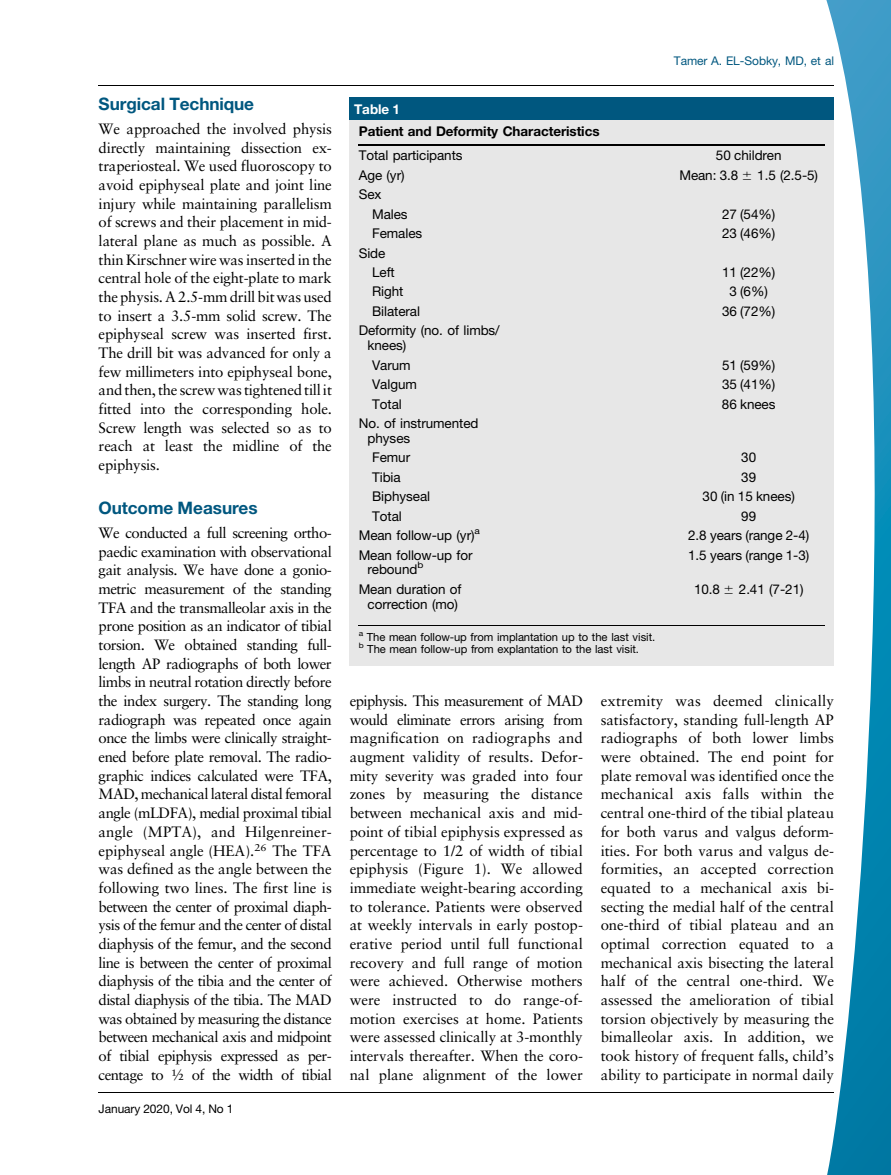
<style>
.page{position:relative;width:891px;height:1175px;background:#fff}
.page>*{position:absolute;margin:0;border:0;box-sizing:border-box;transform-origin:0 0}
.t1{font:17.25px "Adv O Td 1 f 5 cc 91.B";color:#00577f}
.t2{font:15px/18.8px "Adv O Tece 49054";color:#000;text-align:justify}
.t3{font:13.5px/19.4px "Adv OT7 fe 89 a 09";color:#000}
.t4{font:13.5px "Adv O Td 1 f 5 cc 91.B";color:#000}
.t5{font:13.5px "Adv O Td 1 f 5 cc 91.B";color:#fff}
.t6{font:12px "Adv OT7 fe 89 a 09";color:#00577f}
.t7{font:12px "Adv OT7 fe 89 a 09";color:#000}
.t8{font:11.25px/12.6px "Adv OT7 fe 89 a 09";color:#000}
.s1{font-family:"Adv PS586 B"}
.s2{font-style:inherit}
</style>
<div class="page">
<svg style="left:824px;top:0;width:67px;height:1174px"></svg>
<div style="left:350px;top:136px;width:484px;height:492px;background:#e7e7e7"></div>
<hr style="left:359px;top:144px;width:466px;height:1px;background:#000">
<hr style="left:359px;top:625px;width:466px;height:1px;background:#000">
<div style="left:350px;top:98px;width:484px;height:22px;background:#00577f"></div>
<div style="left:350px;top:120px;width:484px;height:16px;background:#e7e7e7"></div>
<div style="left:350px;top:628px;width:484px;height:12px;background:#e7e7e7"></div>
<div style="left:350px;top:640px;width:484px;height:13px;background:#e7e7e7"></div>
<div style="left:350px;top:653px;width:484px;height:13px;background:#e7e7e7"></div>
<hr style="left:99px;top:85px;width:735px;height:1px;background:#000">
<hr style="left:99px;top:1092px;width:735px;height:1px;background:#000">
<p class="t1" style="left:99px;top:98px;width:157px">Surgical Technique</p>
<p class="t2" style="left:99px;top:120px;width:235px">We approached the involved physis directly maintaining dissection ex&shy;traperiosteal. We used fluoroscopy to avoid epiphyseal plate and joint line injury while maintaining parallelism of screws and their placement in mid&shy;lateral plane as much as possible. A thin Kirschner wire was inserted in the central hole of the eight-plate to mark the physis. A 2.5-mm drill bit was used to insert a 3.5-mm solid screw. The epiphyseal screw was inserted first.<br>The drill bit was advanced for only a few millimeters into epiphyseal bone, and then, the screw was tightened till it fitted into the corresponding hole.<br>Screw length was selected so as to reach at least the midline of the epiphysis.</p>
<p class="t1" style="left:99px;top:501px;width:160px">Outcome Measures</p>
<p class="t2" style="left:99px;top:524px;width:235px">We conducted a full screening ortho&shy;paedic examination with observational gait analysis. We have done a gonio&shy;metric measurement of the standing TFA and the transmalleolar axis in the prone position as an indicator of tibial torsion. We obtained standing full&shy;length AP radiographs of both lower limbs in neutral rotation directly before the index surgery. The standing long radiograph was repeated once again once the limbs were clinically straight&shy;ened before plate removal. The radio&shy;graphic indices calculated were TFA, MAD, mechanical lateral distal femoral angle (mLDFA), medial proximal tibial angle (MPTA), and Hilgenreiner&shy;epiphyseal angle (HEA).<sup>26</sup> The TFA was defined as the angle between the following two lines. The first line is between the center of proximal diaph&shy;ysis of the femur and the center of distal diaphysis of the femur, and the second line is between the center of proximal diaphysis of the tibia and the center of distal diaphysis of the tibia. The MAD was obtained by measuring the distance between mechanical axis and midpoint of tibial epiphysis expressed as per&shy;centage to ½ of the width of tibial</p>
<p class="t7" style="left:99px;top:1104px;width:136px">January 2020, Vol 4, No 1</p>
<p class="t6" style="left:674px;top:57px;width:162px">Tamer A. EL-Sobky, MD, et al</p>
<p class="t5" style="left:354px;top:104px;width:47px">Table 1</p>
<p class="t4" style="left:359px;top:127px;width:242px">Patient and Deformity Characteristics</p>
<p class="t3" style="left:359px;top:147px;width:105px">Total participants</p>
<p class="t3" style="left:716px;top:147px;width:67px">50 children</p>
<p class="t3" style="left:359px;top:167px;width:47px">Age (yr)</p>
<p class="t3" style="left:679px;top:167px;width:140px">Mean: 3.8 <span class="s1">6</span> 1.5 (2.5-5)</p>
<p class="t3" style="left:372px;top:186px;width:37px;text-indent:-13px">Sex<br>Males</p>
<p class="t3" style="left:722px;top:205px;width:55px">27 (54%)</p>
<p class="t3" style="left:372px;top:225px;width:52px">Females</p>
<p class="t3" style="left:722px;top:225px;width:55px">23 (46%)</p>
<p class="t3" style="left:372px;top:244px;width:24px;text-indent:-13px">Side<br>Left</p>
<p class="t3" style="left:722px;top:264px;width:55px">11 (22%)</p>
<p class="t3" style="left:372px;top:283px;width:33px">Right</p>
<p class="t3" style="left:729px;top:283px;width:40px">3 (6%)</p>
<p class="t3" style="left:372px;top:303px;width:49px">Bilateral</p>
<p class="t3" style="left:722px;top:303px;width:55px">36 (72%)</p>
<p class="t3" style="left:368px;top:324px;width:133px;line-height:14.9px;text-indent:-9px">Deformity (no. of limbs/ knees)</p>
<p class="t3" style="left:372px;top:356px;width:40px">Varum</p>
<p class="t3" style="left:722px;top:356px;width:55px">51 (59%)</p>
<p class="t3" style="left:372px;top:376px;width:46px">Valgum</p>
<p class="t3" style="left:722px;top:376px;width:55px">35 (41%)</p>
<p class="t3" style="left:372px;top:395px;width:31px">Total</p>
<p class="t3" style="left:722px;top:395px;width:55px">86 knees</p>
<p class="t3" style="left:368px;top:417px;width:112px;line-height:15px;text-indent:-9px">No. of instrumented physes</p>
<p class="t3" style="left:372px;top:449px;width:39px">Femur</p>
<p class="t3" style="left:741px;top:449px;width:16px">30</p>
<p class="t3" style="left:372px;top:468px;width:30px">Tibia</p>
<p class="t3" style="left:741px;top:468px;width:16px">39</p>
<p class="t3" style="left:372px;top:488px;width:59px">Biphyseal</p>
<p class="t3" style="left:703px;top:488px;width:94px">30 (in 15 knees)</p>
<p class="t3" style="left:372px;top:507px;width:31px">Total</p>
<p class="t3" style="left:741px;top:507px;width:16px">99</p>
<p class="t3" style="left:359px;top:527px;width:123px">Mean follow-up (yr)<sup>a</sup></p>
<p class="t3" style="left:688px;top:527px;width:123px">2.8 years (range 2-4)</p>
<p class="t3" style="left:368px;top:548px;width:106px;line-height:14.9px;text-indent:-9px">Mean follow-up for rebound<sup>b</sup></p>
<p class="t3" style="left:688px;top:546px;width:123px">1.5 years (range 1-3)</p>
<p class="t3" style="left:359px;top:583px;width:104px;line-height:15px;text-align:center">Mean duration of correction (mo)</p>
<p class="t3" style="left:694px;top:581px;width:111px">10.8 <span class="s1">6</span> 2.41 (7-21)</p>
<p class="t8" style="left:359px;top:631px;width:298px"><sup>a</sup> The mean follow-up from implantation up to the last visit. <sup>b</sup> The mean follow-up from explantation to the last visit.</p>
<p class="t2" style="left:350px;top:692px;width:235px">epiphysis. This measurement of MAD would eliminate errors arising from magnification on radiographs and augment validity of results. Defor&shy;mity severity was graded into four zones by measuring the distance between mechanical axis and mid&shy;point of tibial epiphysis expressed as percentage to 1/2 of width of tibial epiphysis (Figure 1). We allowed immediate weight-bearing according to tolerance. Patients were observed at weekly intervals in early postop&shy;erative period until full functional recovery and full range of motion were achieved. Otherwise mothers were instructed to do range-of&shy;motion exercises at home. Patients were assessed clinically at 3-monthly intervals thereafter. When the coro&shy;nal plane alignment of the lower</p>
<p class="t2" style="left:601px;top:692px;width:235px">extremity was deemed clinically satisfactory, standing full-length AP radiographs of both lower limbs were obtained. The end point for plate removal was identified once the mechanical axis falls within the central one-third of the tibial plateau for both varus and valgus deform&shy;ities. For both varus and valgus de&shy;formities, an accepted correction equated to a mechanical axis bi&shy;secting the medial half of the central one-third of tibial plateau and an optimal correction equated to a mechanical axis bisecting the lateral half of the central one-third. We assessed the amelioration of tibial torsion objectively by measuring the bimalleolar axis. In addition, we took history of frequent falls, child<span class="s2">’</span>s ability to participate in normal daily</p>
</div>
